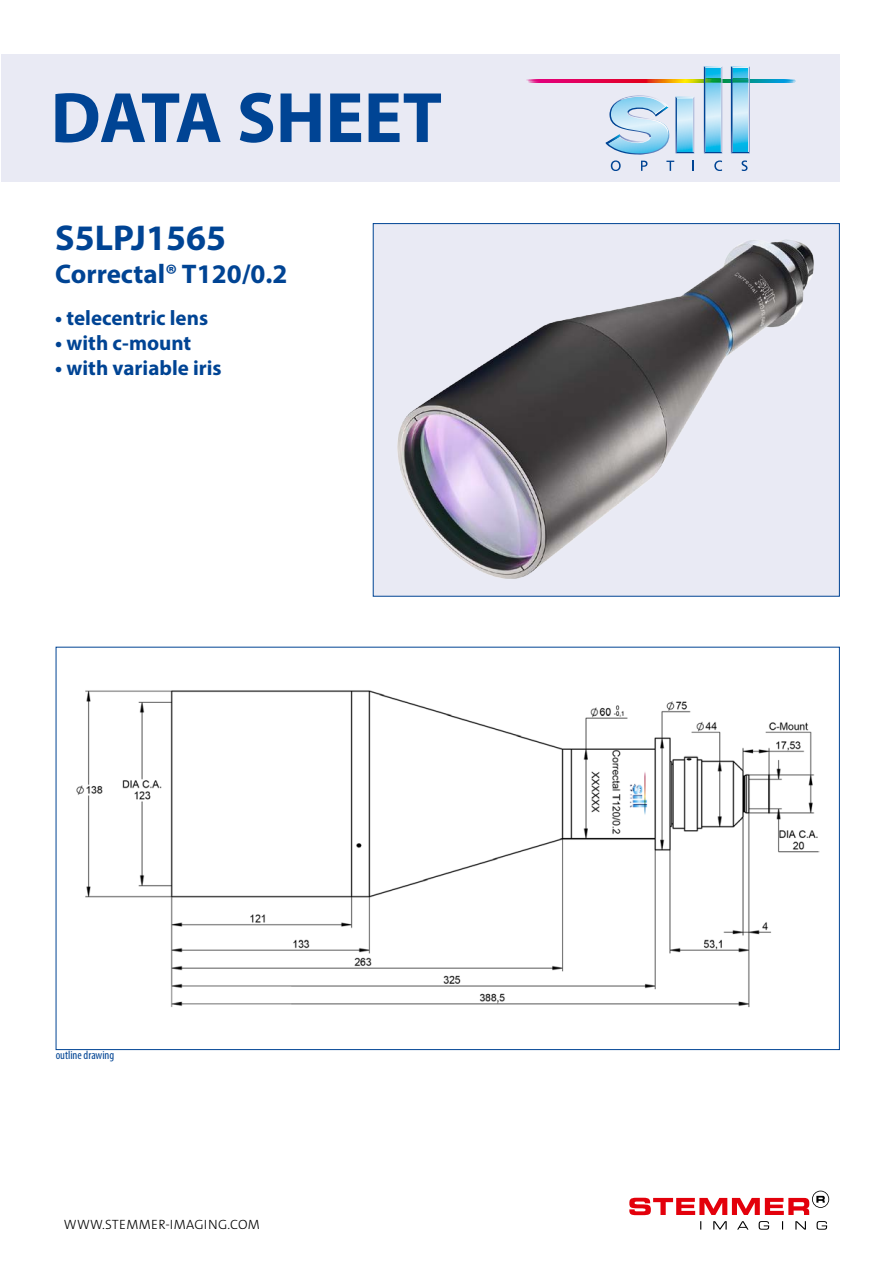
<style>
.page{position:relative;width:893px;height:1263px;background:#fff}
.page>*{position:absolute;margin:0;border:0;box-sizing:border-box;transform-origin:0 0}
.t1{font:700 72px "Myriad Pro";color:#004494}
.t2{font:700 36px "Myriad Pro";color:#004494}
.t3{font:700 27px "Myriad Pro";color:#004494}
.t4{font:700 21px "Myriad Pro";color:#004494}
.t5{font:13.5px "The Sans LP3 Lig";letter-spacing:.025em;color:#000}
.t6{font:condensed 12px "Myriad Pro";color:#004494}
</style>
<div class="page">
<div style="left:1px;top:54px;width:839px;height:128px;background:#e9eaf4"></div>
<div style="left:373px;top:224px;width:466px;height:372px;background:#e9eaf4"></div>
<img style="left:397px;top:239px;width:417px;height:340px">
<img style="left:76px;top:690px;width:744px;height:318px">
<svg style="left:527px;top:79px;width:262px;height:1px"></svg>
<hr style="left:527px;top:81px;width:268px;height:1px;background:#a8d4ed">
<svg style="left:528px;top:82px;width:266px;height:1px"></svg>
<svg style="left:527px;top:81px;width:266px;height:1px"></svg>
<svg style="left:526px;top:80px;width:269px;height:1px"></svg>
<svg style="left:611px;top:160px;width:10px;height:11px"></svg>
<svg style="left:641px;top:161px;width:6px;height:10px"></svg>
<svg style="left:666px;top:161px;width:8px;height:10px"></svg>
<svg style="left:714px;top:160px;width:8px;height:11px"></svg>
<svg style="left:742px;top:160px;width:5px;height:11px"></svg>
<svg style="left:605px;top:66px;width:145px;height:88px"></svg>
<svg style="left:629px;top:1190px;width:200px;height:40px"></svg>
<h1 class="t1" style="left:51px;top:71px;width:393px">DATA SHEET</h1>
<h2 class="t2" style="left:55px;top:215px;width:172px">S5LPJ1565</h2>
<p class="t3" style="left:55px;top:256px;width:234px">Correctal® T120/0.2</p>
<p class="t4" style="left:55px;top:304px;width:154px">• telecentric lens</p>
<p class="t4" style="left:55px;top:329px;width:138px">• with c-mount</p>
<p class="t4" style="left:55px;top:354px;width:168px">• with variable iris</p>
<p class="t6" style="left:56px;top:1048px;width:60px">outline drawing</p>
<p class="t5" style="left:64px;top:1215px;width:197px">WWW.STEMMER-IMAGING.COM</p>
</div>
